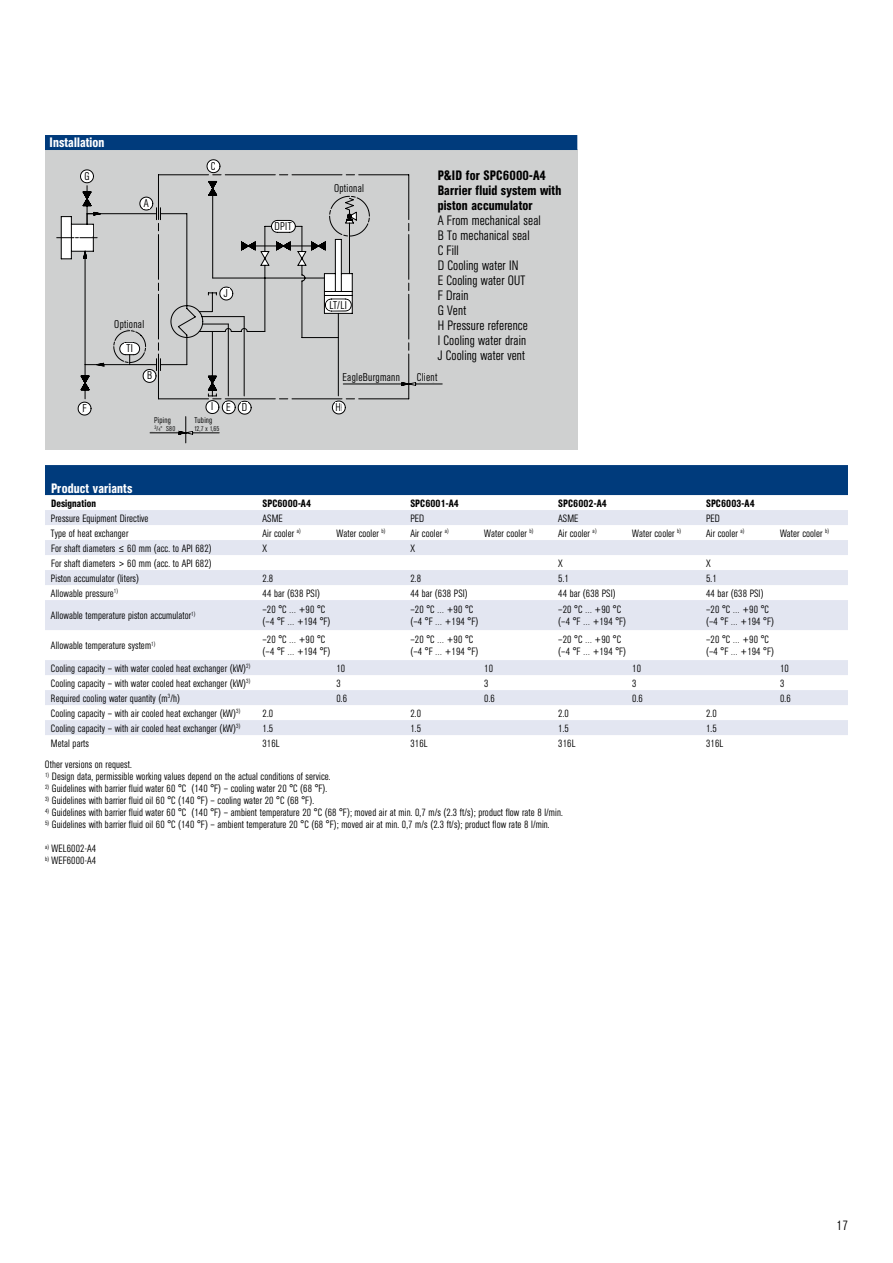
<style>
.page{position:relative;width:893px;height:1263px;background:#fff}
.page>*{position:absolute;margin:0;border:0;box-sizing:border-box;transform-origin:0 0}
.t1{font:300 condensed 13.5px/15px "AG Book Pro";letter-spacing:.01em;color:#000}
.t2{font:500 condensed 13.5px/15px "AG Book Pro";letter-spacing:.01em;color:#000}
.t3{font:500 condensed 13.5px "AG Book Pro";letter-spacing:.01em;color:#fff}
.t4{font:300 11.25px "AG Buch Condensed BQ";letter-spacing:.025em;color:#000}
.t5{font:300 condensed 10.5px/12px "AG Book Pro";letter-spacing:.01em;color:#000}
.t6{font:500 condensed 10.5px "AG Book Pro";letter-spacing:.01em;color:#000}
.t7{font:300 8.4px "AG Buch Condensed BQ";letter-spacing:.025em;color:#000}
.t8{font:300 7.05px "AG Buch Condensed BQ";letter-spacing:.025em;color:#000}
.s1{font-size:4.95px}
</style>
<div class="page">
<div style="left:45px;top:465px;width:803px;height:30px;background:#003b7c"></div>
<svg style="left:45px;top:510px;width:803px;height:225px;fill:#e3e6f1"></svg>
<div style="left:45px;top:149px;width:532px;height:301px;background:#cfd0d0"></div>
<svg style="left:84px;top:162px;width:350px;height:221px"></svg>
<svg style="left:60px;top:212px;width:296px;height:231px"></svg>
<div style="left:191px;top:415px;width:29px;height:9px;background:#cfd0d0"></div>
<div style="left:148px;top:416px;width:30px;height:8px;background:#cfd0d0"></div>
<div style="left:241px;top:403px;width:6px;height:9px;background:#fff"></div>
<div style="left:226px;top:402px;width:5px;height:9px;background:#fff"></div>
<div style="left:209px;top:402px;width:6px;height:9px;background:#fff"></div>
<div style="left:416px;top:372px;width:30px;height:10px;background:#cfd0d0"></div>
<div style="left:342px;top:372px;width:58px;height:11px;background:#cfd0d0"></div>
<div style="left:335px;top:402px;width:6px;height:10px;background:#fff"></div>
<div style="left:208px;top:161px;width:11px;height:11px;background:#fff;border-radius:50%"></div>
<div style="left:82px;top:171px;width:10px;height:11px;background:#fff;border-radius:50%"></div>
<div style="left:143px;top:199px;width:7px;height:9px;background:#fff"></div>
<div style="left:274px;top:222px;width:18px;height:8px;background:#fff"></div>
<div style="left:324px;top:184px;width:51px;height:10px;background:#cfd0d0"></div>
<div style="left:80px;top:403px;width:10px;height:10px;background:#fff;border-radius:50%"></div>
<div style="left:72px;top:225px;width:20px;height:11px;background:#fff"></div>
<div style="left:45px;top:135px;width:532px;height:15px;background:#003b7c"></div>
<p class="t3" style="left:50px;top:133px;width:56px">Installation</p>
<p class="t4" style="left:84px;top:170px;width:7px">G</p>
<p class="t4" style="left:144px;top:197px;width:6px">A</p>
<p class="t4" style="left:211px;top:160px;width:6px">C</p>
<p class="t4" style="left:83px;top:402px;width:6px">F</p>
<p class="t4" style="left:114px;top:317px;width:31px">Optional</p>
<p class="t4" style="left:126px;top:342px;width:8px">TI</p>
<p class="t4" style="left:147px;top:369px;width:7px">B</p>
<p class="t4" style="left:224px;top:287px;width:5px">J</p>
<p class="t4" style="left:211px;top:401px;width:38px">IED</p>
<p class="t7" style="left:154px;top:416px;width:18px">Piping</p>
<p class="t7" style="left:194px;top:416px;width:20px">Tubing</p>
<p class="t8" style="left:154px;top:424px;width:22px"><sup>3</sup>/<span class="s1">4</span>“ S80</p>
<p class="t8" style="left:194px;top:424px;width:27px">12,7 x 1,65</p>
<p class="t4" style="left:274px;top:220px;width:19px">DPIT</p>
<p class="t4" style="left:334px;top:182px;width:31px">Optional</p>
<p class="t4" style="left:329px;top:299px;width:19px">LT/LI</p>
<p class="t2" style="left:438px;top:168px;width:125px">P&amp;ID for SPC6000-A4<br>Barrier fluid system with piston accumulator</p>
<p class="t1" style="left:438px;top:213px;width:105px">A From mechanical seal<br>B To mechanical seal<br>C Fill<br>D Cooling water IN<br>E Cooling water OUT<br>F Drain<br>G Vent<br>H Pressure reference<br>I Cooling water drain<br>J Cooling water vent</p>
<p class="t4" style="left:342px;top:371px;width:59px">EagleBurgmann</p>
<p class="t4" style="left:417px;top:371px;width:22px">Client</p>
<p class="t4" style="left:336px;top:401px;width:7px">H</p>
<p class="t3" style="left:51px;top:479px;width:83px">Product variants</p>
<p class="t6" style="left:51px;top:496px;width:46px">Designation</p>
<p class="t6" style="left:263px;top:496px;width:50px">SPC6000-A4</p>
<p class="t6" style="left:410px;top:496px;width:50px">SPC6001-A4</p>
<p class="t6" style="left:558px;top:496px;width:50px">SPC6002-A4</p>
<p class="t6" style="left:706px;top:496px;width:50px">SPC6003-A4</p>
<p class="t5" style="left:51px;top:512px;width:99px">Pressure Equipment Directive</p>
<p class="t5" style="left:262px;top:512px;width:22px">ASME</p>
<p class="t5" style="left:410px;top:512px;width:15px">PED</p>
<p class="t5" style="left:558px;top:512px;width:22px">ASME</p>
<p class="t5" style="left:706px;top:512px;width:15px">PED</p>
<p class="t5" style="left:51px;top:527px;width:79px">Type of heat exchanger</p>
<p class="t5" style="left:262px;top:527px;width:40px">Air cooler <sup>a)</sup></p>
<p class="t5" style="left:336px;top:527px;width:51px">Water cooler <sup>b)</sup></p>
<p class="t5" style="left:410px;top:527px;width:40px">Air cooler <sup>a)</sup></p>
<p class="t5" style="left:484px;top:527px;width:51px">Water cooler <sup>b)</sup></p>
<p class="t5" style="left:558px;top:527px;width:40px">Air cooler <sup>a)</sup></p>
<p class="t5" style="left:632px;top:527px;width:51px">Water cooler <sup>b)</sup></p>
<p class="t5" style="left:706px;top:527px;width:40px">Air cooler <sup>a)</sup></p>
<p class="t5" style="left:780px;top:527px;width:51px">Water cooler <sup>b)</sup></p>
<p class="t5" style="left:51px;top:542px;width:162px">For shaft diameters ≤ 60 mm (acc. to API 682)</p>
<p class="t5" style="left:263px;top:542px;width:6px">X</p>
<p class="t5" style="left:410px;top:542px;width:6px">X</p>
<p class="t5" style="left:51px;top:557px;width:162px">For shaft diameters &gt; 60 mm (acc. to API 682)</p>
<p class="t5" style="left:558px;top:557px;width:6px">X</p>
<p class="t5" style="left:706px;top:557px;width:6px">X</p>
<p class="t5" style="left:51px;top:572px;width:90px">Piston accumulator (liters)</p>
<p class="t5" style="left:262px;top:572px;width:12px">2.8</p>
<p class="t5" style="left:410px;top:572px;width:12px">2.8</p>
<p class="t5" style="left:558px;top:572px;width:12px">5.1</p>
<p class="t5" style="left:706px;top:572px;width:12px">5.1</p>
<p class="t5" style="left:51px;top:587px;width:69px">Allowable pressure<sup>1)</sup></p>
<p class="t5" style="left:262px;top:587px;width:59px">44 bar (638 PSI)</p>
<p class="t5" style="left:410px;top:587px;width:59px">44 bar (638 PSI)</p>
<p class="t5" style="left:558px;top:587px;width:59px">44 bar (638 PSI)</p>
<p class="t5" style="left:706px;top:587px;width:59px">44 bar (638 PSI)</p>
<p class="t5" style="left:51px;top:609px;width:146px">Allowable temperature piston accumulator<sup>1)</sup></p>
<p class="t5" style="left:262px;top:603px;width:69px">–20 °C … +90 °C (–4 °F … +194 °F)</p>
<p class="t5" style="left:410px;top:603px;width:69px">–20 °C … +90 °C (–4 °F … +194 °F)</p>
<p class="t5" style="left:558px;top:603px;width:69px">–20 °C … +90 °C (–4 °F … +194 °F)</p>
<p class="t5" style="left:706px;top:603px;width:69px">–20 °C … +90 °C (–4 °F … +194 °F)</p>
<p class="t5" style="left:51px;top:639px;width:106px">Allowable temperature system<sup>1)</sup></p>
<p class="t5" style="left:262px;top:633px;width:69px">–20 °C … +90 °C (–4 °F … +194 °F)</p>
<p class="t5" style="left:410px;top:633px;width:69px">–20 °C … +90 °C (–4 °F … +194 °F)</p>
<p class="t5" style="left:558px;top:633px;width:69px">–20 °C … +90 °C (–4 °F … +194 °F)</p>
<p class="t5" style="left:706px;top:633px;width:69px">–20 °C … +90 °C (–4 °F … +194 °F)</p>
<p class="t5" style="left:51px;top:662px;width:201px">Cooling capacity – with water cooled heat exchanger (kW)<sup>2)</sup></p>
<p class="t5" style="left:336px;top:662px;width:10px">10</p>
<p class="t5" style="left:484px;top:662px;width:10px">10</p>
<p class="t5" style="left:632px;top:662px;width:10px">10</p>
<p class="t5" style="left:780px;top:662px;width:10px">10</p>
<p class="t5" style="left:51px;top:677px;width:201px">Cooling capacity – with water cooled heat exchanger (kW)<sup>3)</sup></p>
<p class="t5" style="left:336px;top:677px;width:6px">3</p>
<p class="t5" style="left:484px;top:677px;width:6px">3</p>
<p class="t5" style="left:632px;top:677px;width:6px">3</p>
<p class="t5" style="left:780px;top:677px;width:6px">3</p>
<p class="t5" style="left:51px;top:692px;width:131px">Required cooling water quantity (m<sup>3</sup>/h)</p>
<p class="t5" style="left:336px;top:692px;width:12px">0.6</p>
<p class="t5" style="left:484px;top:692px;width:12px">0.6</p>
<p class="t5" style="left:632px;top:692px;width:12px">0.6</p>
<p class="t5" style="left:780px;top:692px;width:12px">0.6</p>
<p class="t5" style="left:51px;top:707px;width:191px">Cooling capacity – with air cooled heat exchanger (kW)<sup>3)</sup></p>
<p class="t5" style="left:262px;top:707px;width:12px">2.0</p>
<p class="t5" style="left:410px;top:707px;width:12px">2.0</p>
<p class="t5" style="left:558px;top:707px;width:12px">2.0</p>
<p class="t5" style="left:706px;top:707px;width:12px">2.0</p>
<p class="t5" style="left:51px;top:722px;width:191px">Cooling capacity – with air cooled heat exchanger (kW)<sup>3)</sup></p>
<p class="t5" style="left:262px;top:722px;width:12px">1.5</p>
<p class="t5" style="left:410px;top:722px;width:12px">1.5</p>
<p class="t5" style="left:558px;top:722px;width:12px">1.5</p>
<p class="t5" style="left:706px;top:722px;width:12px">1.5</p>
<p class="t5" style="left:51px;top:737px;width:40px">Metal parts</p>
<p class="t5" style="left:262px;top:737px;width:19px">316L</p>
<p class="t5" style="left:410px;top:737px;width:19px">316L</p>
<p class="t5" style="left:558px;top:737px;width:19px">316L</p>
<p class="t5" style="left:706px;top:737px;width:19px">316L</p>
<p class="t5" style="left:45px;top:758px;width:88px">Other versions on request.</p>
<p class="t5" style="left:45px;top:770px;width:287px"><sup>1)</sup> Design data, permissible working values depend on the actual conditions of service.</p>
<p class="t5" style="left:45px;top:782px;width:284px"><sup>2)</sup> Guidelines with barrier fluid water 60 °C (140 °F) – cooling water 20 °C (68 °F).</p>
<p class="t5" style="left:45px;top:794px;width:271px"><sup>3)</sup> Guidelines with barrier fluid oil 60 °C (140 °F) – cooling water 20 °C (68 °F).</p>
<p class="t5" style="left:45px;top:806px;width:519px"><sup>4)</sup> Guidelines with barrier fluid water 60 °C (140 °F) – ambient temperature 20 °C (68 °F); moved air at min. 0,7 m/s (2.3 ft/s); product flow rate 8 l/min.</p>
<p class="t5" style="left:45px;top:818px;width:506px"><sup>5)</sup> Guidelines with barrier fluid oil 60 °C (140 °F) – ambient temperature 20 °C (68 °F); moved air at min. 0,7 m/s (2.3 ft/s); product flow rate 8 l/min.</p>
<p class="t5" style="left:45px;top:842px;width:53px"><sup>a)</sup> WEL6002-A4 <sup>b)</sup> WEF6000-A4</p>
<p class="t1" style="left:837px;top:1218px;width:13px">17</p>
</div>
